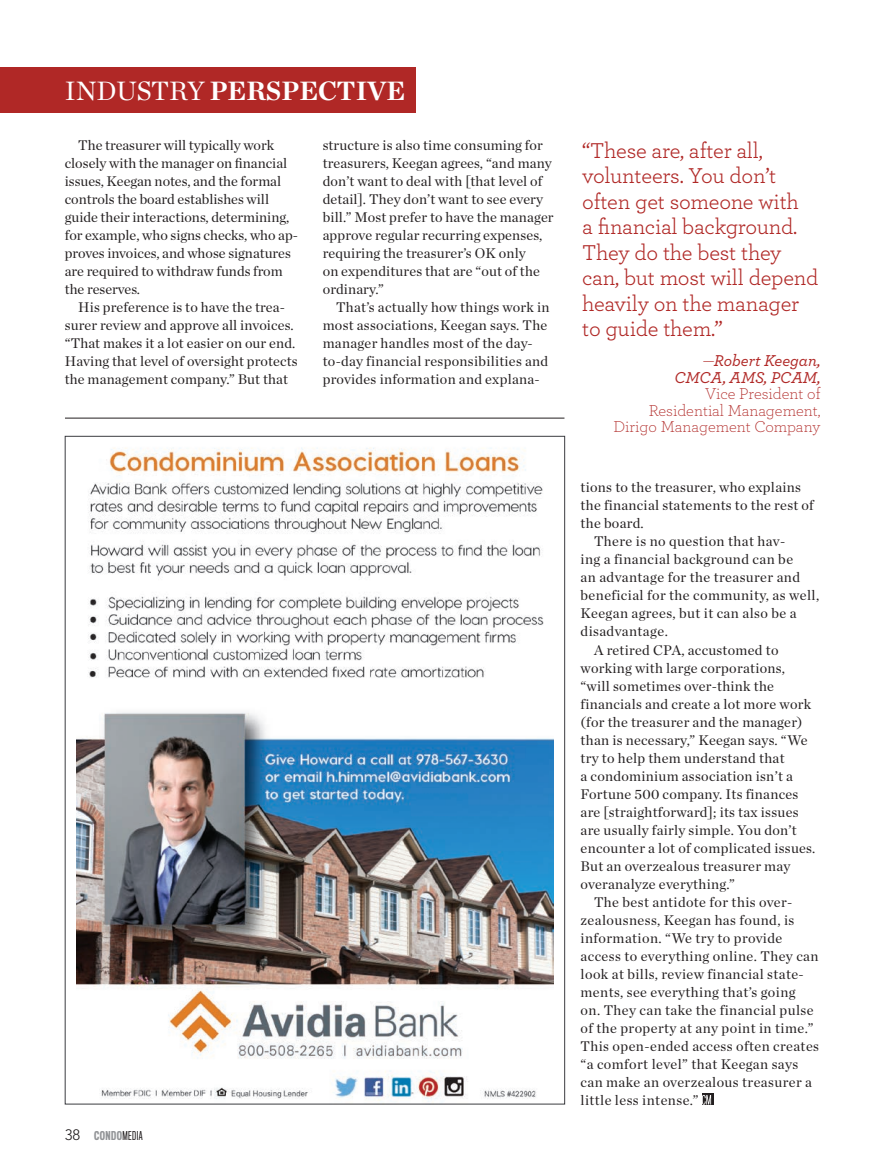
<style>
.page{position:relative;width:891px;height:1175px;background:#fff}
.page>*{position:absolute;margin:0;border:0;box-sizing:border-box;transform-origin:0 0}
.t1{font:700 27px "Chronicle Deck";color:#fff}
.t2{font:22.5px/25.5px "Archer";letter-spacing:-.01em;color:#b02826}
.t3{font:300 16.5px/16.5px "Archer";color:#b02826;text-align:right}
.t4{font:italic 500 16.5px/16.5px "Archer";letter-spacing:-.005em;color:#b02826;text-align:right}
.t5{font:14.25px/18px "Chronicle Deck";letter-spacing:.02em;color:#231f20}
.t6{font:14.25px/18px "Chronicle Deck";color:#231f20}
.t7{font:500 11.25px "Titling Gothic FB Comp";letter-spacing:.04em;color:#939598}
.s1{font-weight:400}
.s2{font-family:"Avenir";font-weight:300;font-size:15px;color:#231f20}
.s3{font-weight:400;color:#231f20}
.s4{font-weight:300;font-style:normal}
</style>
<div class="page">
<svg style="left:702px;top:1093px;width:11px;height:11px"></svg>
<svg style="left:702px;top:1094px;width:9px;height:10px"></svg>
<hr style="left:65px;top:418px;width:499px;height:1px;background:#231f20">
<div style="left:0;top:68px;width:416px;height:45px;background:#b02826"></div>
<img style="left:77px;top:447px;width:476px;height:655px">
<h1 class="t1" style="left:65px;top:69px;width:342px"><span class="s1">INDUSTRY</span> PERSPECTIVE</h1>
<p class="t6" style="left:65px;top:136px;width:235px;text-indent:13px">The treasurer will typically work closely with the manager on financial issues, Keegan notes, and the formal controls the board establishes will guide their interactions, determining, for example, who signs checks, who ap&shy;proves invoices, and whose signatures are required to withdraw funds from the reserves.</p>
<p class="t5" style="left:65px;top:297px;width:234px;text-indent:13px">His preference is to have the trea&shy;surer review and approve all invoices. “That makes it a lot easier on our end.<br>Having that level of oversight protects the management company.” But that</p>
<p class="t5" style="left:323px;top:135px;width:232px">structure is also time consuming for treasurers, Keegan agrees, “and many don’t want to deal with [that level of detail]. They don’t want to see every bill.” Most prefer to have the manager approve regular recurring expenses, requiring the treasurer’s OK only<br>on expenditures that are “out of the ordinary.”</p>
<p class="t5" style="left:323px;top:297px;width:228px;text-indent:13px">That’s actually how things work in most associations, Keegan says. The manager handles most of the day&shy;to-day financial responsibilities and provides information and explana-</p>
<p class="t7" style="left:65px;top:1128px;width:79px"><span class="s2">38</span> CONDO<span class="s3">MEDIA</span></p>
<h2 class="t2" style="left:582px;top:137px;width:238px">“These are, after all, volunteers. You don’t often get someone with<br>a financial background.<br>They do the best they can, but most will depend heavily on the manager to guide them.”</h2>
<p class="t4" style="left:674px;top:352px;width:148px"><span class="s4">—</span>Robert Keegan,<br>CMCA, AMS, PCAM,</p>
<p class="t3" style="left:613px;top:385px;width:209px">Vice President of<br>Residential Management,<br>Dirigo Management Company</p>
<p class="t5" style="left:581px;top:477px;width:222px">tions to the treasurer, who explains</p>
<p class="t5" style="left:581px;top:495px;width:236px">the financial statements to the rest of</p>
<p class="t5" style="left:581px;top:513px;width:65px">the board.</p>
<p class="t5" style="left:594px;top:531px;width:193px">There is no question that hav-</p>
<p class="t5" style="left:581px;top:549px;width:214px">ing a financial background can be</p>
<p class="t5" style="left:581px;top:567px;width:221px">an advantage for the treasurer and</p>
<p class="t5" style="left:581px;top:585px;width:240px">beneficial for the community, as well,</p>
<p class="t5" style="left:581px;top:603px;width:217px">Keegan agrees, but it can also be a</p>
<p class="t5" style="left:581px;top:621px;width:89px">disadvantage.</p>
<p class="t5" style="left:594px;top:639px;width:186px">A retired CPA, accustomed to</p>
<p class="t5" style="left:581px;top:657px;width:206px">working with large corporations,</p>
<p class="t5" style="left:581px;top:675px;width:195px">“will sometimes over-think the</p>
<p class="t5" style="left:581px;top:693px;width:232px">financials and create a lot more work</p>
<p class="t5" style="left:581px;top:711px;width:224px">(for the treasurer and the manager)</p>
<p class="t5" style="left:581px;top:729px;width:228px">than is necessary,” Keegan says. “We</p>
<p class="t5" style="left:581px;top:747px;width:206px">try to help them understand that</p>
<p class="t5" style="left:581px;top:765px;width:214px">a condominium association isn’t a</p>
<p class="t5" style="left:581px;top:783px;width:219px">Fortune 500 company. Its finances</p>
<p class="t5" style="left:581px;top:801px;width:220px">are [straightforward]; its tax issues</p>
<p class="t5" style="left:581px;top:819px;width:218px">are usually fairly simple. You don’t</p>
<p class="t5" style="left:581px;top:837px;width:236px">encounter a lot of complicated issues.</p>
<p class="t5" style="left:581px;top:855px;width:211px">But an overzealous treasurer may</p>
<p class="t5" style="left:581px;top:873px;width:156px">overanalyze everything.”</p>
<p class="t5" style="left:594px;top:891px;width:200px">The best antidote for this over-</p>
<p class="t5" style="left:581px;top:909px;width:215px">zealousness, Keegan has found, is</p>
<p class="t5" style="left:581px;top:927px;width:203px">information. “We try to provide</p>
<p class="t5" style="left:581px;top:945px;width:240px">access to everything online. They can</p>
<p class="t5" style="left:581px;top:963px;width:225px">look at bills, review financial state-</p>
<p class="t5" style="left:581px;top:981px;width:216px">ments, see everything that’s going</p>
<p class="t5" style="left:581px;top:999px;width:235px">on. They can take the financial pulse</p>
<p class="t5" style="left:581px;top:1017px;width:234px">of the property at any point in time.”</p>
<p class="t5" style="left:581px;top:1035px;width:240px">This open-ended access often creates</p>
<p class="t5" style="left:581px;top:1053px;width:219px">“a comfort level” that Keegan says</p>
<p class="t5" style="left:581px;top:1071px;width:233px">can make an overzealous treasurer a</p>
<p class="t5" style="left:581px;top:1089px;width:120px">little less intense.”</p>
</div>
